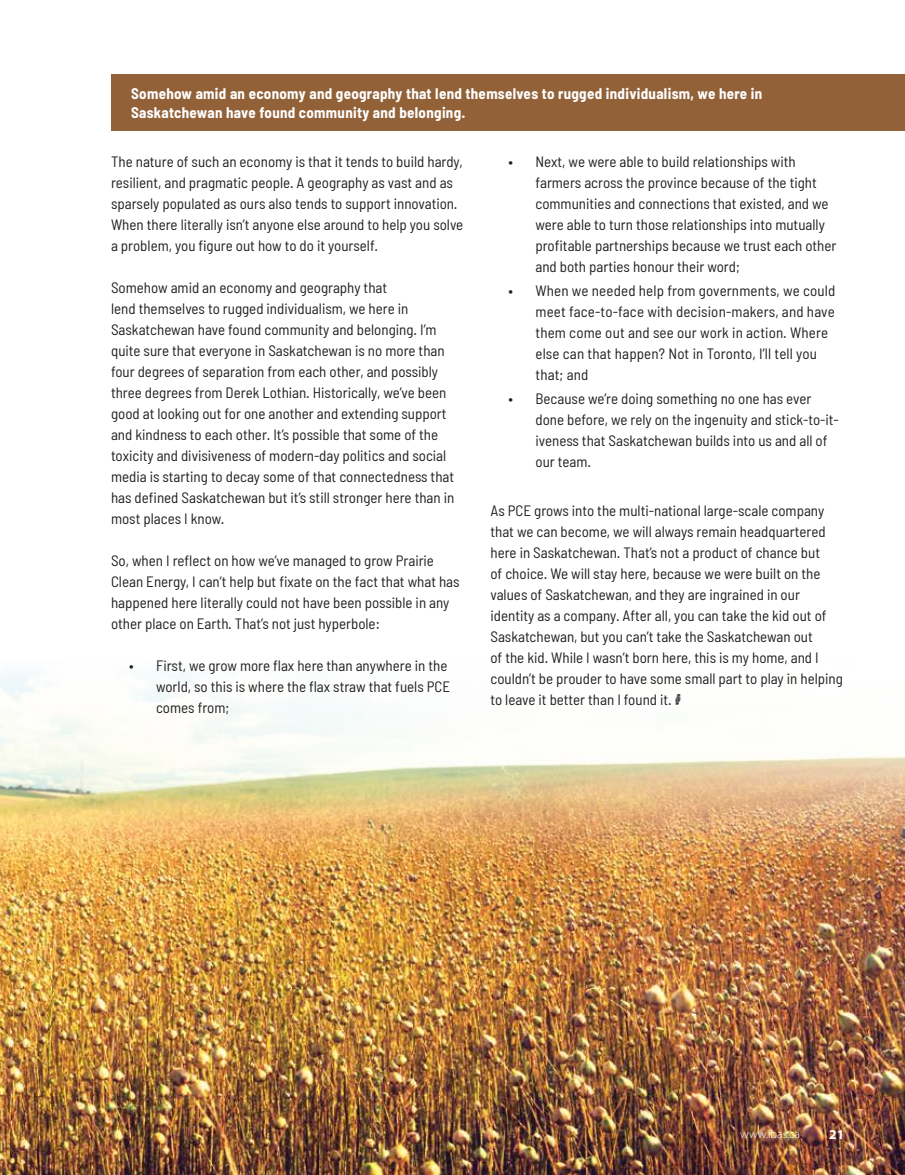
<style>
.page{position:relative;width:905px;height:1175px;background:#fff}
.page>*{position:absolute;margin:0;border:0;box-sizing:border-box;transform-origin:0 0}
.t1{font:semi-condensed 15px/21px "Barlow";color:#231f20}
.t2{font:700 semi-condensed 15px/19.5px "Barlow";letter-spacing:.02em;color:#fff}
.t3{font:700 13.5px "Myriad Pro";color:#fff}
.t4{font:300 12px "Myriad Pro";color:#fff}
</style>
<div class="page">
<div style="left:111px;top:74px;width:793px;height:57px;background:#926138"></div>
<img style="left:0;top:672px;width:904px;height:502px">
<svg style="left:675px;top:694px;width:6px;height:10px"></svg>
<p class="t2" style="left:131px;top:83px;width:632px">Somehow amid an economy and geography that lend themselves to rugged individualism, we here in<br>Saskatchewan have found community and belonging.</p>
<p class="t1" style="left:111px;top:150px;width:354px">The nature of such an economy is that it tends to build hardy, resilient, and pragmatic people. A geography as vast and as sparsely populated as ours also tends to support innovation.<br>When there literally isn’t anyone else around to help you solve a problem, you figure out how to do it yourself.</p>
<p class="t1" style="left:111px;top:276px;width:345px">Somehow amid an economy and geography that<br>lend themselves to rugged individualism, we here in Saskatchewan have found community and belonging. I’m quite sure that everyone in Saskatchewan is no more than four degrees of separation from each other, and possibly three degrees from Derek Lothian. Historically, we’ve been good at looking out for one another and extending support and kindness to each other. It’s possible that some of the toxicity and divisiveness of modern-day politics and social media is starting to decay some of that connectedness that has defined Saskatchewan but it’s still stronger here than in most places I know.</p>
<p class="t1" style="left:111px;top:549px;width:350px">So, when I reflect on how we’ve managed to grow Prairie Clean Energy, I can’t help but fixate on the fact that what has happened here literally could not have been possible in any other place on Earth. That’s not just hyperbole:</p>
<p class="t1" style="left:156px;top:654px;width:296px;text-indent:-27px">• First, we grow more flax here than anywhere in the world, so this is where the flax straw that fuels PCE comes from;</p>
<p class="t1" style="left:535px;top:150px;width:302px;text-indent:-27px">• Next, we were able to build relationships with farmers across the province because of the tight communities and connections that existed, and we were able to turn those relationships into mutually profitable partnerships because we trust each other and both parties honour their word;</p>
<p class="t1" style="left:535px;top:279px;width:301px;text-indent:-27px">• When we needed help from governments, we could meet face-to-face with decision-makers, and have them come out and see our work in action. Where else can that happen? Not in Toronto, I’ll tell you that; and</p>
<p class="t1" style="left:535px;top:387px;width:305px;text-indent:-27px">• Because we’re doing something no one has ever done before, we rely on the ingenuity and stick-to-it&shy;iveness that Saskatchewan builds into us and all of our team.</p>
<p class="t1" style="left:490px;top:499px;width:354px">As PCE grows into the multi-national large-scale company that we can become, we will always remain headquartered here in Saskatchewan. That’s not a product of chance but<br>of choice. We will stay here, because we were built on the values of Saskatchewan, and they are ingrained in our identity as a company. After all, you can take the kid out of Saskatchewan, but you can’t take the Saskatchewan out<br>of the kid. While I wasn’t born here, this is my home, and I couldn’t be prouder to have some small part to play in helping to leave it better than I found it.</p>
<p class="t4" style="left:740px;top:1127px;width:61px">www.ibas.ca</p>
<p class="t3" style="left:829px;top:1126px;width:16px">21</p>
</div>
